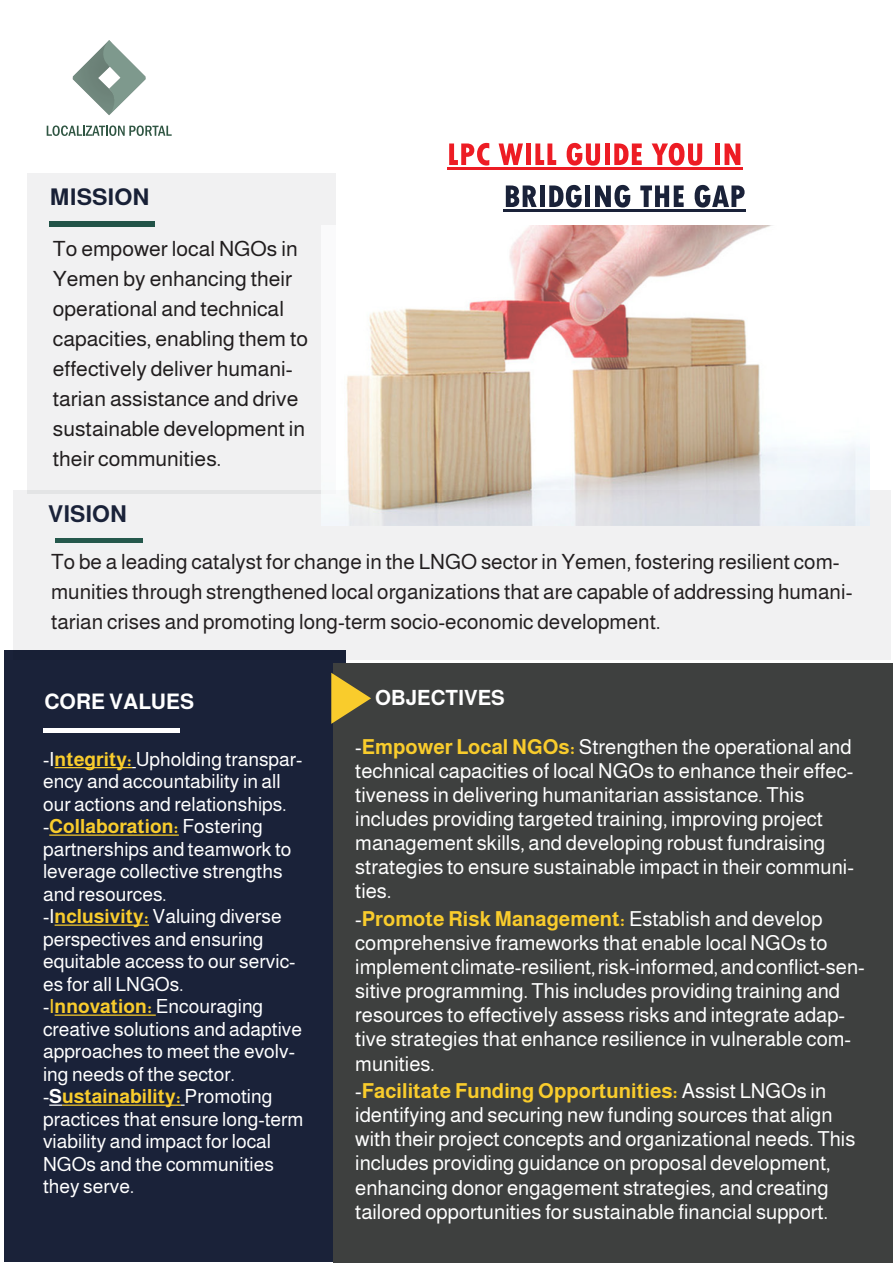
<style>
.page{position:relative;width:893px;height:1263px;background:#fff}
.page>*{position:absolute;margin:0;border:0;box-sizing:border-box;transform-origin:0 0}
.t1{font:700 23.25px "Almarai";color:#1a2239}
.t2{font:700 23.1px "Almarai";color:#1a2239}
.t3{font:700 21.45px "Almarai";color:#fff}
.t4{font:21px/30px "Almarai";color:#231f20}
.t5{font:700 21px "Almarai";color:#fff}
.t6{font:20.7px/24.2px "Almarai";color:#fff}
.t7{font:19.5px/22.5px "Almarai";color:#fff}
.s1{font-weight:700;color:#f9cc2c}
.s2{color:#f9cc2c}
.s3{font-weight:700}
</style>
<div class="page">
<div style="left:4px;top:650px;width:341px;height:611px;background:#1a2239"></div>
<div style="left:13px;top:491px;width:878px;height:169px;background:#f1f1f2"></div>
<div style="left:333px;top:663px;width:560px;height:600px;background:#3e403f"></div>
<svg style="left:331px;top:673px;width:40px;height:51px"></svg>
<hr style="left:55px;top:767px;width:77px;height:1px;background:#f9cc2c">
<hr style="left:49px;top:834px;width:130px;height:2px;background:#f9cc2c">
<hr style="left:55px;top:924px;width:94px;height:2px;background:#f9cc2c">
<hr style="left:55px;top:1014px;width:101px;height:2px;background:#f9cc2c">
<svg style="left:49px;top:1104px;width:13px;height:2px"></svg>
<hr style="left:62px;top:1104px;width:119px;height:2px;background:#f9cc2c">
<hr style="left:55px;top:538px;width:88px;height:4px;background:#25584c">
<div style="left:43px;top:728px;width:137px;height:5px;background:#fff"></div>
<div style="left:27px;top:173px;width:309px;height:321px;background:#f1f1f2"></div>
<svg style="left:73px;top:40px;width:73px;height:75px"></svg>
<svg style="left:47px;top:125px;width:125px;height:11px"></svg>
<img style="left:346px;top:226px;width:524px;height:300px">
<svg style="left:449px;top:143px;width:40px;height:23px"></svg>
<svg style="left:499px;top:143px;width:24px;height:22px"></svg>
<div style="left:526px;top:143px;width:5px;height:22px;background:#ed1c24"></div>
<svg style="left:535px;top:143px;width:21px;height:22px"></svg>
<svg style="left:567px;top:143px;width:33px;height:23px"></svg>
<div style="left:605px;top:143px;width:5px;height:22px;background:#ed1c24"></div>
<svg style="left:614px;top:143px;width:28px;height:22px"></svg>
<svg style="left:652px;top:143px;width:50px;height:23px"></svg>
<div style="left:715px;top:143px;width:5px;height:22px;background:#ed1c24"></div>
<svg style="left:725px;top:143px;width:15px;height:22px"></svg>
<hr style="left:447px;top:167px;width:296px;height:2px;background:#ed1c24">
<svg style="left:506px;top:185px;width:31px;height:22px"></svg>
<hr style="left:540px;top:185px;width:4px;height:22px;background:#1a2239">
<svg style="left:549px;top:185px;width:33px;height:23px"></svg>
<div style="left:585px;top:185px;width:5px;height:22px;background:#1a2239"></div>
<svg style="left:595px;top:185px;width:35px;height:23px"></svg>
<svg style="left:640px;top:185px;width:44px;height:22px"></svg>
<svg style="left:695px;top:185px;width:50px;height:23px"></svg>
<hr style="left:503px;top:209px;width:243px;height:2px;background:#1a2239">
<p class="t2" style="left:50px;top:180px;width:101px">MISSION</p>
<p class="t4" style="left:53px;top:234px;width:257px">To empower local NGOs in<br>Yemen by enhancing their operational and technical capacities, enabling them to effectively deliver humani&shy;tarian assistance and drive sustainable development in their communities.</p>
<p class="t1" style="left:48px;top:497px;width:80px">VISION</p>
<p class="t4" style="left:51px;top:547px;width:803px">To be a leading catalyst for change in the LNGO sector in Yemen, fostering resilient com&shy;munities through strengthened local organizations that are capable of addressing humani&shy;tarian crises and promoting long-term socio-economic development.</p>
<p class="t3" style="left:44px;top:685px;width:151px">CORE VALUES</p>
<p class="t7" style="left:43px;top:748px;width:262px">-I<span class="s1">ntegrity:</span> Upholding transpar&shy;ency and accountability in all our actions and relationships. -<span class="s1">Collaboration:</span> Fostering partnerships and teamwork to leverage collective strengths and resources.<br>-I<span class="s1">nclusivity:</span> Valuing diverse perspectives and ensuring equitable access to our servic&shy;es for all LNGOs.<br>-<span class="s2">I</span><span class="s1">nnovation:</span> Encouraging creative solutions and adaptive approaches to meet the evolv&shy;ing needs of the sector. -<span class="s3">S</span><span class="s1">ustainability:</span> Promoting practices that ensure long-term viability and impact for local<br>NGOs and the communities they serve.</p>
<p class="t5" style="left:375px;top:682px;width:131px">OBJECTIVES</p>
<p class="t6" style="left:355px;top:734px;width:500px">-<span class="s1">Empower Local NGOs:</span> Strengthen the operational and technical capacities of local NGOs to enhance their effec&shy;tiveness in delivering humanitarian assistance. This includes providing targeted training, improving project management skills, and developing robust fundraising strategies to ensure sustainable impact in their communi&shy;ties.</p>
<p class="t6" style="left:355px;top:906px;width:511px">-<span class="s1">Promote Risk Management:</span> Establish and develop comprehensive frameworks that enable local NGOs to implement climate-resilient, risk-informed, and conflict-sen&shy;sitive programming. This includes providing training and resources to effectively assess risks and integrate adap&shy;tive strategies that enhance resilience in vulnerable com&shy;munities.</p>
<p class="t6" style="left:355px;top:1079px;width:502px">-<span class="s1">Facilitate Funding Opportunities:</span> Assist LNGOs in identifying and securing new funding sources that align with their project concepts and organizational needs. This includes providing guidance on proposal development, enhancing donor engagement strategies, and creating tailored opportunities for sustainable financial support.</p>
</div>
